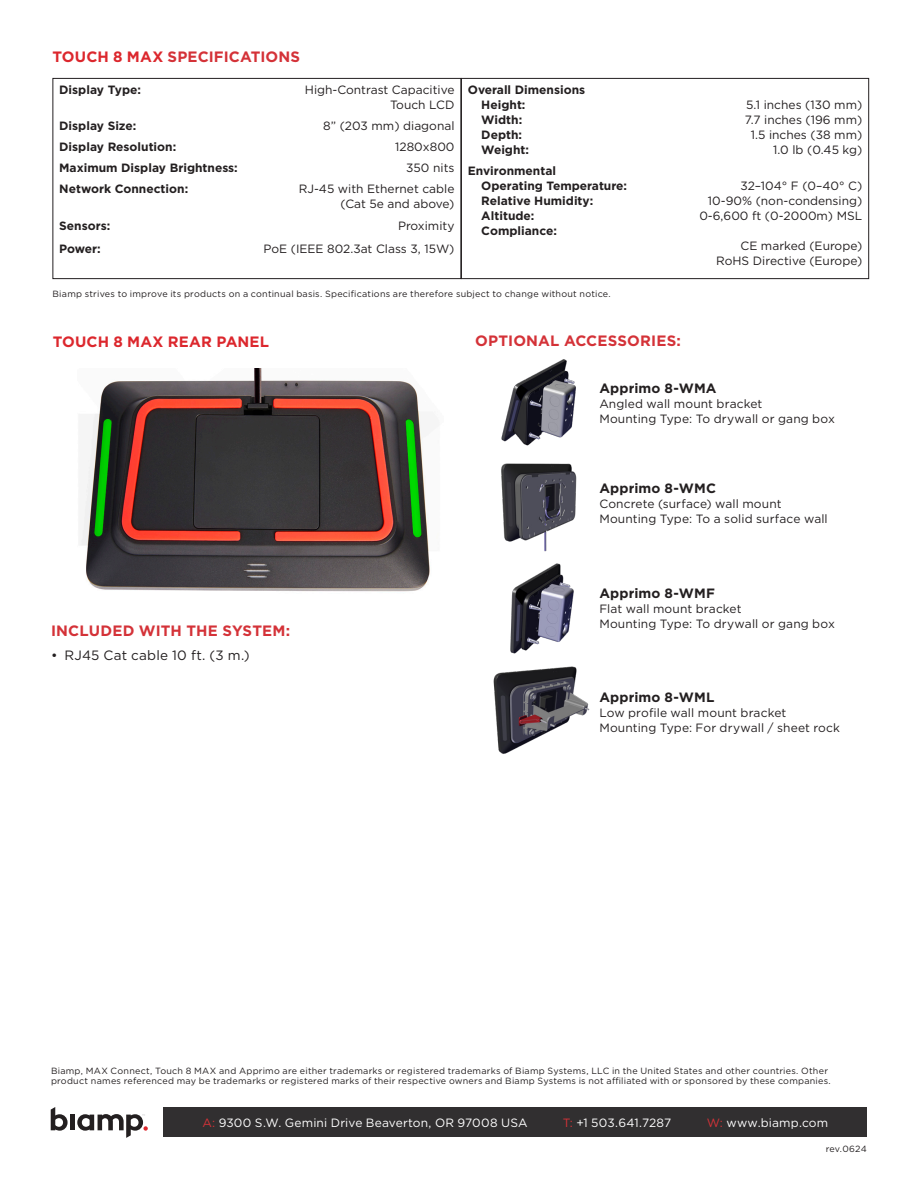
<style>
.page{position:relative;width:918px;height:1188px;background:#fff}
.page>*{position:absolute;margin:0;border:0;box-sizing:border-box;transform-origin:0 0}
.subhead{font:700 15px "Gotham";letter-spacing:.01em;color:#d43238}
.subhead-2{font:700 15px "Gotham";letter-spacing:.01em;color:#dc272d}
.BODY_COPY_BLK{font:700 13.5px "Gotham";letter-spacing:.01em;color:#231f20}
.t1{font:13.5px "Gotham";letter-spacing:.015em;color:#231f20}
.Table_body{font:12px/15px "Gotham";color:#231f20;text-align:right}
.BODY_COPY_BLK-2{font:12px "Gotham";letter-spacing:.01em;color:#231f20}
.Table_body-2{font:700 12px/15px "Gotham";color:#231f20}
.t2{font:12px "Gotham";letter-spacing:.015em;color:#fff}
.t3{font:9px/10.8px "Gotham";letter-spacing:.025em;color:#231f20}
.s1{color:#dc272d}
.s2{color:#d43238}
</style>
<div class="page">
<div style="left:163px;top:1107px;width:704px;height:30px;background:#312f30"></div>
<svg style="left:51px;top:1107px;width:17px;height:24px"></svg>
<div style="left:70px;top:1115px;width:5px;height:15px;background:#231f20"></div>
<svg style="left:77px;top:1114px;width:71px;height:24px"></svg>
<div style="left:52px;top:78px;width:409px;height:201px;border:1px solid #231f20"></div>
<div style="left:461px;top:78px;width:408px;height:201px;border:1px solid #231f20"></div>
<img style="left:80px;top:369px;width:350px;height:223px">
<img style="left:501px;top:359px;width:75px;height:87px">
<img style="left:510px;top:563px;width:64px;height:91px">
<img style="left:501px;top:463px;width:76px;height:89px">
<img style="left:493px;top:666px;width:97px;height:88px">
<p class="subhead" style="left:52px;top:46px;width:249px"><span class="s1">TOUCH 8 MAX</span> SPECIFICATIONS</p>
<p class="Table_body-2" style="left:59px;top:82px;width:83px">Display Type:</p>
<p class="Table_body" style="left:305px;top:82px;width:151px">High-Contrast Capacitive<br>Touch LCD</p>
<p class="Table_body-2" style="left:59px;top:118px;width:79px">Display Size:</p>
<p class="Table_body" style="left:323px;top:118px;width:133px">8” (203 mm) diagonal</p>
<p class="Table_body-2" style="left:59px;top:139px;width:119px">Display Resolution:</p>
<p class="Table_body" style="left:395px;top:139px;width:61px">1280x800</p>
<p class="Table_body-2" style="left:59px;top:160px;width:180px">Maximum Display Brightness:</p>
<p class="Table_body" style="left:406px;top:160px;width:50px">350 nits</p>
<p class="Table_body-2" style="left:59px;top:181px;width:130px">Network Connection:</p>
<p class="Table_body" style="left:299px;top:181px;width:157px">RJ-45 with Ethernet cable (Cat 5e and above)</p>
<p class="Table_body-2" style="left:59px;top:218px;width:53px">Sensors:</p>
<p class="Table_body" style="left:398px;top:218px;width:58px">Proximity</p>
<p class="Table_body-2" style="left:59px;top:241px;width:43px">Power:</p>
<p class="Table_body" style="left:263px;top:241px;width:193px">PoE (IEEE 802.3at Class 3, 15W)</p>
<h3 class="Table_body-2" style="left:481px;top:82px;width:105px;text-indent:-14px">Overall Dimensions<br>Height:</h3>
<h3 class="Table_body" style="left:746px;top:97px;width:118px">5.1 inches (130 mm)</h3>
<h3 class="Table_body-2" style="left:481px;top:112px;width:43px">Width:</h3>
<h3 class="Table_body" style="left:745px;top:112px;width:119px">7.7 inches (196 mm)</h3>
<h3 class="Table_body-2" style="left:481px;top:127px;width:42px">Depth:</h3>
<h3 class="Table_body" style="left:751px;top:127px;width:113px">1.5 inches (38 mm)</h3>
<h3 class="Table_body-2" style="left:481px;top:142px;width:49px">Weight:</h3>
<h3 class="Table_body" style="left:773px;top:142px;width:91px">1.0 lb (0.45 kg)</h3>
<h3 class="Table_body-2" style="left:481px;top:163px;width:147px;text-indent:-14px">Environmental<br>Operating Temperature:</h3>
<h3 class="Table_body" style="left:740px;top:178px;width:123px">32–104° F (0–40° C)</h3>
<h3 class="Table_body-2" style="left:481px;top:193px;width:114px">Relative Humidity:</h3>
<h3 class="Table_body" style="left:708px;top:193px;width:156px">10-90% (non-condensing)</h3>
<h3 class="Table_body-2" style="left:481px;top:208px;width:55px">Altitude:</h3>
<h3 class="Table_body" style="left:699px;top:208px;width:164px">0-6,600 ft (0-2000m) MSL</h3>
<h3 class="Table_body-2" style="left:481px;top:223px;width:77px">Compliance:</h3>
<h3 class="Table_body" style="left:716px;top:238px;width:148px">CE marked (Europe)<br>RoHS Directive (Europe)</h3>
<p class="t3" style="left:52px;top:288px;width:560px">Biamp strives to improve its products on a continual basis. Specifications are therefore subject to change without notice.</p>
<p class="subhead-2" style="left:53px;top:331px;width:218px">TOUCH 8 MAX REAR PANEL</p>
<p class="subhead" style="left:51px;top:621px;width:241px">INCLUDED WITH THE SYSTEM:</p>
<p class="t1" style="left:51px;top:647px;width:200px">• RJ45 Cat cable 10 ft. (3 m.)</p>
<p class="subhead" style="left:475px;top:331px;width:207px">OPTIONAL ACCESSORIES:</p>
<p class="BODY_COPY_BLK" style="left:599px;top:380px;width:119px">Apprimo 8-WMA</p>
<p class="BODY_COPY_BLK-2" style="left:599px;top:397px;width:165px">Angled wall mount bracket</p>
<p class="BODY_COPY_BLK-2" style="left:599px;top:412px;width:237px">Mounting Type: To drywall or gang box</p>
<p class="BODY_COPY_BLK" style="left:599px;top:479px;width:118px">Apprimo 8-WMC</p>
<p class="BODY_COPY_BLK-2" style="left:599px;top:496px;width:184px">Concrete (surface) wall mount</p>
<p class="BODY_COPY_BLK-2" style="left:599px;top:511px;width:230px">Mounting Type: To a solid surface wall</p>
<p class="BODY_COPY_BLK" style="left:599px;top:584px;width:117px">Apprimo 8-WMF</p>
<p class="BODY_COPY_BLK-2" style="left:599px;top:601px;width:144px">Flat wall mount bracket</p>
<p class="BODY_COPY_BLK-2" style="left:599px;top:616px;width:237px">Mounting Type: To drywall or gang box</p>
<p class="BODY_COPY_BLK" style="left:599px;top:688px;width:117px">Apprimo 8-WML</p>
<p class="BODY_COPY_BLK-2" style="left:599px;top:705px;width:189px">Low profile wall mount bracket</p>
<p class="BODY_COPY_BLK-2" style="left:599px;top:720px;width:242px">Mounting Type: For drywall / sheet rock</p>
<p class="t3" style="left:51px;top:1065px;width:781px">Biamp, MAX Connect, Touch 8 MAX and Apprimo are either trademarks or registered trademarks of Biamp Systems, LLC in the United States and other countries. Other product names referenced may be trademarks or registered marks of their respective owners and Biamp Systems is not affiliated with or sponsored by these companies.</p>
<h3 class="t2" style="left:202px;top:1115px;width:327px"><span class="s2">A:</span> 9300 S.W. Gemini Drive Beaverton, OR 97008 USA</h3>
<h3 class="t2" style="left:563px;top:1115px;width:110px"><span class="s2">T:</span> +1 503.641.7287</h3>
<h3 class="t2" style="left:707px;top:1115px;width:123px"><span class="s2">W:</span> www.biamp.com</h3>
<p class="t3" style="left:826px;top:1143px;width:43px">rev.0624</p>
</div>
